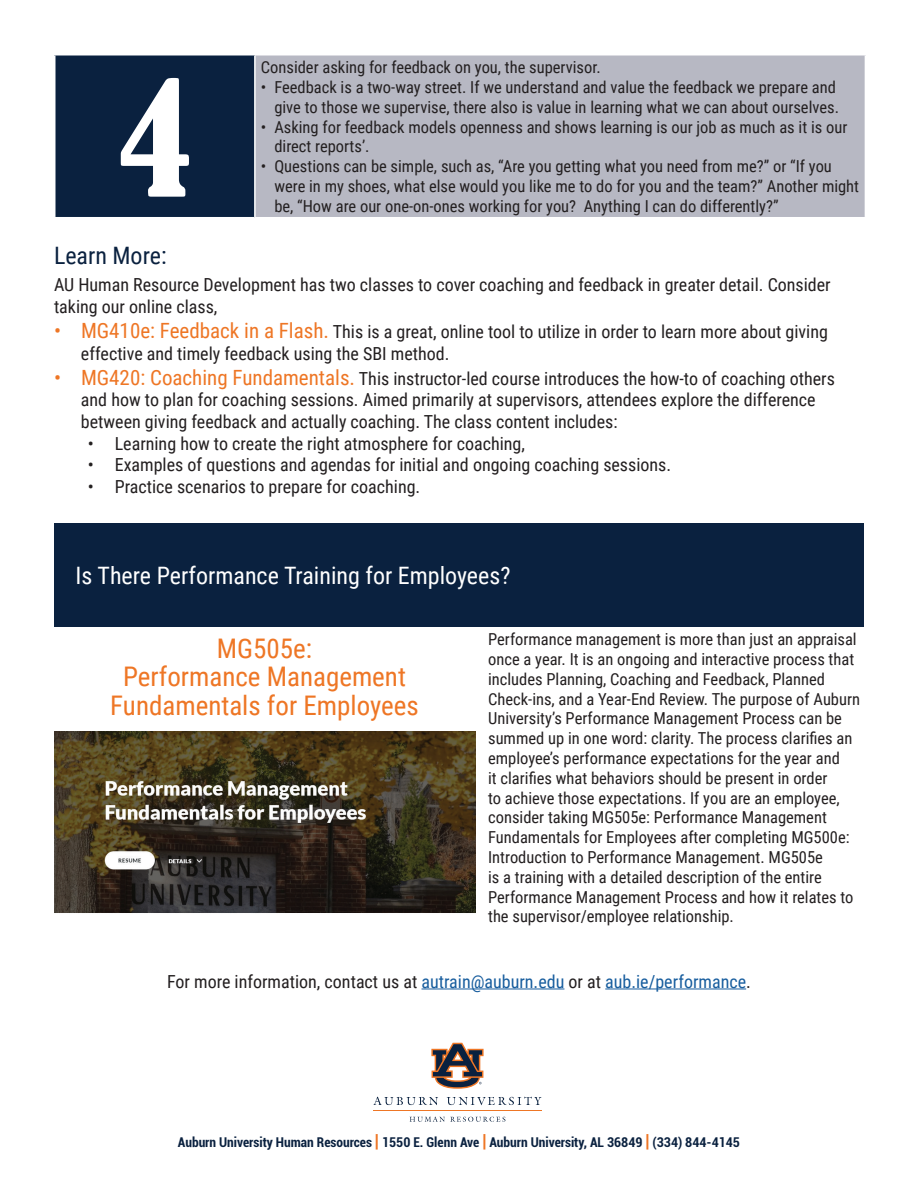
<style>
.page{position:relative;width:918px;height:1188px;background:#fff}
.page>*{position:absolute;margin:0;border:0;box-sizing:border-box;transform-origin:0 0}
.t1{font:condensed 150px "Bernard";color:#fff}
.t2{font:27px/28.5px "Roboto Condensed";color:#ee7625;text-align:center}
.t3{font:24px "Roboto Condensed";color:#fff}
.t4{font:24px "Roboto Condensed";color:#0a213f}
.t5{font:18px/21.6px "Roboto Condensed";color:#231f20}
.t6{font:18px "Roboto Condensed";color:#175d9e}
.t7{font:16.5px/19.8px "Roboto Condensed";color:#231f20}
.t8{font:700 condensed 13.5px "Roboto";color:#0a213f}
.s1{font-size:21px;color:#ee7625}
.s2{color:#231f20}
.s3{font-size:18px;color:#ee7625}
</style>
<div class="page">
<hr style="left:422px;top:989px;width:142px;height:1px;background:#175d9e">
<hr style="left:605px;top:989px;width:141px;height:1px;background:#175d9e">
<hr style="left:373px;top:1111px;width:169px;height:1px;background:#ee7625">
<svg style="left:373px;top:1097px;width:65px;height:8px"></svg>
<svg style="left:447px;top:1097px;width:95px;height:8px"></svg>
<svg style="left:431px;top:1043px;width:53px;height:46px"></svg>
<svg style="left:410px;top:1117px;width:95px;height:5px"></svg>
<div style="left:55px;top:55px;width:200px;height:163px;background:#0a213f"></div>
<div style="left:255px;top:55px;width:610px;height:163px;background:#b7b8c3"></div>
<hr style="left:54px;top:54px;width:201px;height:2px;background:#fff">
<hr style="left:54px;top:56px;width:2px;height:161px;background:#fff">
<hr style="left:255px;top:54px;width:611px;height:2px;background:#fff">
<hr style="left:254px;top:56px;width:2px;height:161px;background:#fff">
<hr style="left:54px;top:217px;width:201px;height:1px;background:#fff">
<hr style="left:255px;top:217px;width:611px;height:1px;background:#fff">
<div style="left:54px;top:524px;width:810px;height:103px;background:#0a213f"></div>
<img style="left:54px;top:731px;width:421px;height:182px">
<h1 class="t1" style="left:118px;top:52px;width:75px">4</h1>
<p class="t7" style="left:261px;top:57px;width:341px">Consider asking for feedback on you, the supervisor.</p>
<p class="t7" style="left:261px;top:77px;width:580px;text-align:right">• Feedback is a two-way street. If we understand and value the feedback we prepare and give to those we supervise, there also is value in learning what we can about ourselves.</p>
<p class="t7" style="left:274px;top:116px;width:574px;text-indent:-13px">• Asking for feedback models openness and shows learning is our job as much as it is our direct reports’.</p>
<p class="t7" style="left:274px;top:156px;width:586px;text-indent:-13px">• Questions can be simple, such as, “Are you getting what you need from me?” or “If you were in my shoes, what else would you like me to do for you and the team?” Another might be, “How are our one-on-ones working for you? Anything I can do differently?”</p>
<h3 class="t4" style="left:54px;top:239px;width:114px">Learn More:</h3>
<p class="t5" style="left:54px;top:273px;width:778px">AU Human Resource Development has two classes to cover coaching and feedback in greater detail. Consider taking our online class,</p>
<p class="t5" style="left:81px;top:320px;width:749px;text-indent:-27px"><span class="s1">• MG410e: Feedback in a Flash.</span> This is a great, online tool to utilize in order to learn more about giving effective and timely feedback using the SBI method.</p>
<p class="t5" style="left:81px;top:367px;width:756px;text-indent:-27px"><span class="s1">• MG420: Coaching Fundamentals.</span> This instructor-led course introduces the how-to of coaching others and how to plan for coaching sessions. Aimed primarily at supervisors, attendees explore the difference between giving feedback and actually coaching. The class content includes:</p>
<p class="t5" style="left:88px;top:432px;width:439px">• Learning how to create the right atmosphere for coaching,</p>
<p class="t5" style="left:88px;top:453px;width:585px">• Examples of questions and agendas for initial and ongoing coaching sessions.</p>
<p class="t5" style="left:88px;top:475px;width:334px">• Practice scenarios to prepare for coaching.</p>
<h3 class="t3" style="left:76px;top:559px;width:436px">Is There Performance Training for Employees?</h3>
<h2 class="t2" style="left:110px;top:633px;width:310px">MG505e:<br>Performance Management<br>Fundamentals for Employees</h2>
<p class="t7" style="left:488px;top:629px;width:373px">Performance management is more than just an appraisal once a year. It is an ongoing and interactive process that includes Planning, Coaching and Feedback, Planned Check-ins, and a Year-End Review. The purpose of Auburn University’s Performance Management Process can be summed up in one word: clarity. The process clarifies an employee’s performance expectations for the year and<br>it clarifies what behaviors should be present in order<br>to achieve those expectations. If you are an employee, consider taking MG505e: Performance Management Fundamentals for Employees after completing MG500e:<br>Introduction to Performance Management. MG505e<br>is a training with a detailed description of the entire Performance Management Process and how it relates to the supervisor/employee relationship.</p>
<p class="t6" style="left:167px;top:969px;width:585px"><span class="s2">For more information, contact us at</span> autrain@auburn.edu <span class="s2">or at</span> aub.ie/performance<span class="s2">.</span></p>
<p class="t8" style="left:178px;top:1132px;width:564px">Auburn University Human Resources <span class="s3">|</span> 1550 E. Glenn Ave <span class="s3">|</span> Auburn University, AL 36849 <span class="s3">|</span> (334) 844-4145</p>
</div>
